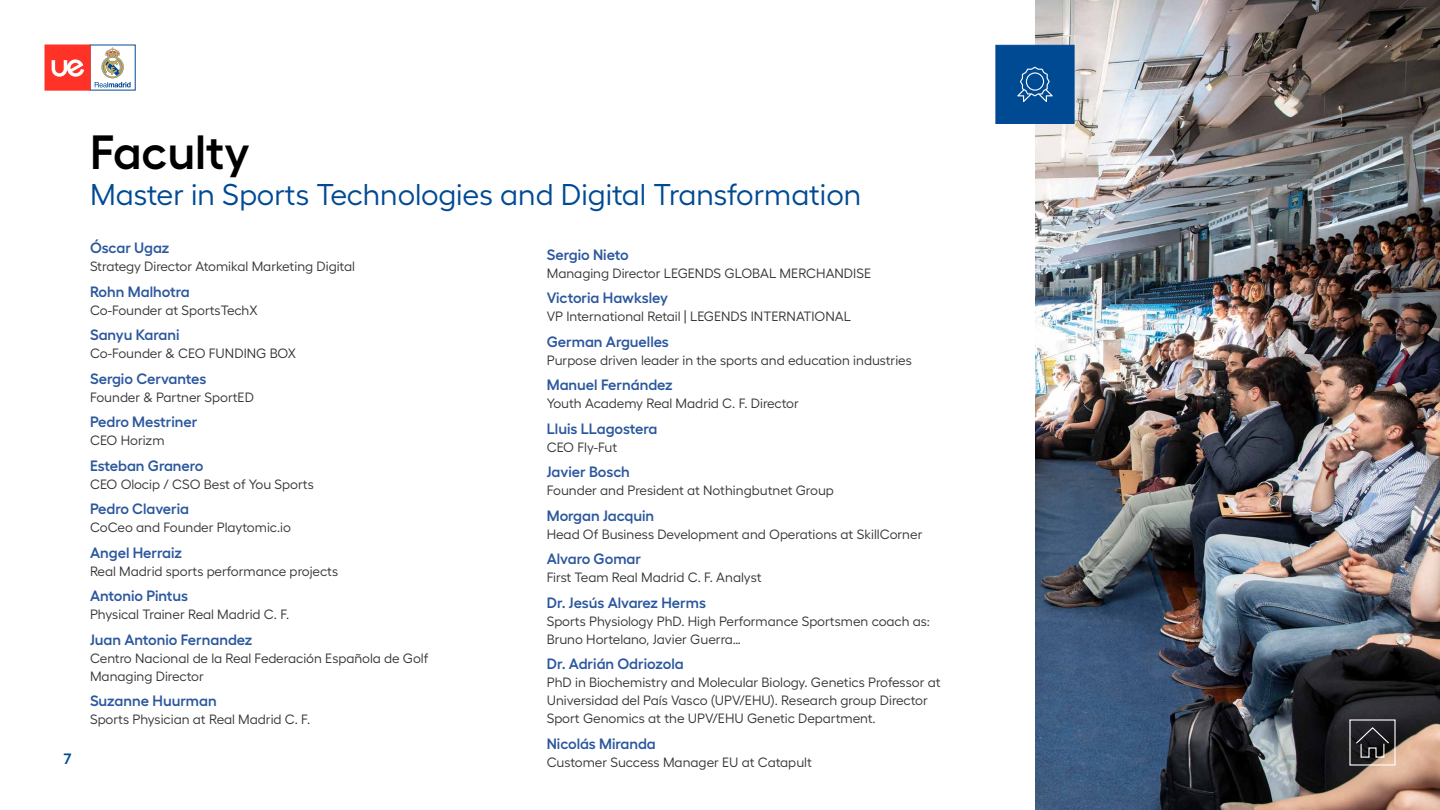
<style>
.page{position:relative;width:1440px;height:810px;background:#fff}
.page>*{position:absolute;margin:0;border:0;box-sizing:border-box;transform-origin:0 0}
.t1{font:600 48px "Hellix";color:#000}
.t2{font:30px "Hellix";color:#004a94}
.t3{font:600 15px "Hellix";color:#2b579e}
.t4{font:600 15px "Hellix";color:#004a94}
.t5{font:13.5px/18px "Hellix";color:#353535}
</style>
<div class="page">
<img style="left:1035px;top:0;width:405px;height:810px">
<svg style="left:1349px;top:719px;width:47px;height:47px;background:#4f4b4b"></svg>
<div style="left:996px;top:45px;width:78px;height:79px;background:#004a94;border:1px solid #004a94"></div>
<svg style="left:1017px;top:67px;width:36px;height:35px"></svg>
<svg style="left:90px;top:45px;width:46px;height:45px"></svg>
<svg style="left:95px;top:47px;width:36px;height:40px"></svg>
<div style="left:45px;top:45px;width:45px;height:45px;background:#ff3228"></div>
<svg style="left:52px;top:59px;width:32px;height:18px"></svg>
<h1 class="t1" style="left:90px;top:114px;width:161px">Faculty</h1>
<h2 class="t2" style="left:90px;top:171px;width:773px">Master in Sports Technologies and Digital Transformation</h2>
<p class="t3" style="left:90px;top:236px;width:81px">Óscar Ugaz</p>
<p class="t5" style="left:90px;top:256px;width:266px">Strategy Director Atomikal Marketing Digital</p>
<p class="t3" style="left:90px;top:280px;width:101px">Rohn Malhotra</p>
<p class="t5" style="left:90px;top:300px;width:169px">Co-Founder at SportsTechX</p>
<p class="t3" style="left:90px;top:323px;width:91px">Sanyu Karani</p>
<p class="t5" style="left:90px;top:343px;width:208px">Co-Founder &amp; CEO FUNDING BOX</p>
<p class="t3" style="left:90px;top:367px;width:118px">Sergio Cervantes</p>
<p class="t5" style="left:90px;top:387px;width:166px">Founder &amp; Partner SportED</p>
<p class="t3" style="left:90px;top:410px;width:109px">Pedro Mestriner</p>
<p class="t5" style="left:90px;top:430px;width:76px">CEO Horizm</p>
<p class="t3" style="left:90px;top:454px;width:115px">Esteban Granero</p>
<p class="t5" style="left:90px;top:474px;width:225px">CEO Olocip / CSO Best of You Sports</p>
<p class="t3" style="left:90px;top:497px;width:101px">Pedro Claveria</p>
<p class="t5" style="left:90px;top:517px;width:203px">CoCeo and Founder Playtomic.io</p>
<p class="t3" style="left:90px;top:541px;width:94px">Angel Herraiz</p>
<p class="t5" style="left:90px;top:561px;width:250px">Real Madrid sports performance projects</p>
<p class="t3" style="left:90px;top:584px;width:100px">Antonio Pintus</p>
<p class="t5" style="left:90px;top:604px;width:201px">Physical Trainer Real Madrid C. F.</p>
<p class="t3" style="left:90px;top:628px;width:164px">Juan Antonio Fernandez</p>
<p class="t5" style="left:90px;top:648px;width:340px">Centro Nacional de la Real Federación Española de Golf<br>Managing Director</p>
<p class="t3" style="left:90px;top:689px;width:128px">Suzanne Huurman</p>
<p class="t5" style="left:90px;top:709px;width:222px">Sports Physician at Real Madrid C. F.</p>
<p class="t3" style="left:547px;top:243px;width:84px">Sergio Nieto</p>
<p class="t5" style="left:547px;top:263px;width:326px">Managing Director LEGENDS GLOBAL MERCHANDISE</p>
<p class="t3" style="left:547px;top:286px;width:123px">Victoria Hawksley</p>
<p class="t5" style="left:547px;top:306px;width:306px">VP International Retail | LEGENDS INTERNATIONAL</p>
<p class="t3" style="left:547px;top:330px;width:124px">German Arguelles</p>
<p class="t5" style="left:547px;top:350px;width:367px">Purpose driven leader in the sports and education industries</p>
<p class="t3" style="left:547px;top:373px;width:127px">Manuel Fernández</p>
<p class="t5" style="left:547px;top:393px;width:254px">Youth Academy Real Madrid C. F. Director</p>
<p class="t3" style="left:547px;top:417px;width:112px">Lluis LLagostera</p>
<p class="t5" style="left:547px;top:437px;width:72px">CEO Fly-Fut</p>
<p class="t3" style="left:547px;top:460px;width:85px">Javier Bosch</p>
<p class="t5" style="left:547px;top:480px;width:289px">Founder and President at Nothingbutnet Group</p>
<p class="t3" style="left:547px;top:504px;width:109px">Morgan Jacquin</p>
<p class="t5" style="left:547px;top:524px;width:377px">Head Of Business Development and Operations at SkillCorner</p>
<p class="t3" style="left:547px;top:547px;width:96px">Alvaro Gomar</p>
<p class="t5" style="left:547px;top:567px;width:216px">First Team Real Madrid C. F. Analyst</p>
<p class="t3" style="left:547px;top:591px;width:161px">Dr. Jesús Alvarez Herms</p>
<p class="t5" style="left:547px;top:611px;width:385px">Sports Physiology PhD. High Performance Sportsmen coach as:<br>Bruno Hortelano, Javier Guerra…</p>
<p class="t3" style="left:547px;top:652px;width:138px">Dr. Adrián Odriozola</p>
<p class="t5" style="left:547px;top:672px;width:395px">PhD in Biochemistry and Molecular Biology. Genetics Professor at<br>Universidad del País Vasco (UPV/EHU). Research group Director<br>Sport Genomics at the UPV/EHU Genetic Department.</p>
<p class="t3" style="left:547px;top:732px;width:111px">Nicolás Miranda</p>
<p class="t4" style="left:64px;top:747px;width:9px">7</p>
<p class="t5" style="left:547px;top:752px;width:267px">Customer Success Manager EU at Catapult</p>
</div>
